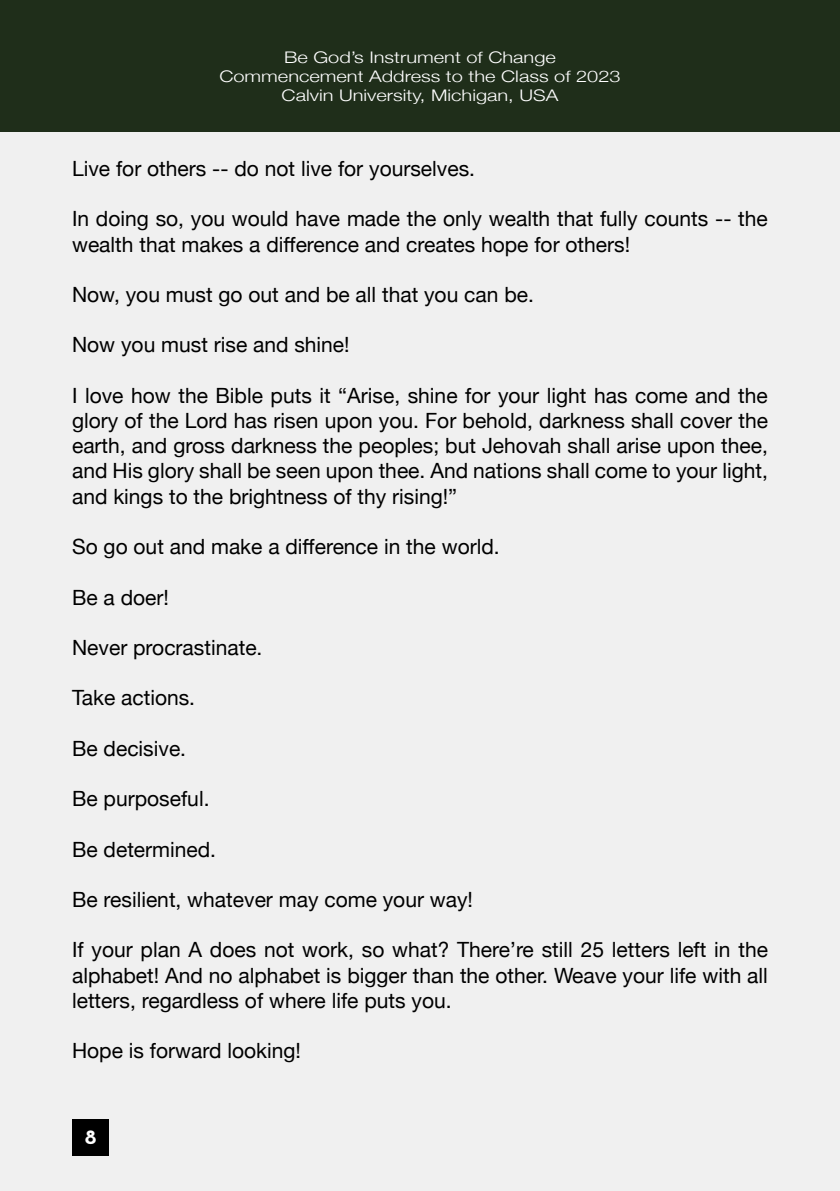
<style>
.page{position:relative;width:840px;height:1191px;background:#fff}
.page>*{position:absolute;margin:0;border:0;box-sizing:border-box;transform-origin:0 0}
.t1{font:21px/25.2px "Helvetica Neue";color:#000;text-align:justify}
.t2{font:700 18px "Pier Sans";color:#fff}
.t3{font:300 16px/19.2px "Helvetica Neue";color:#fff;text-align:center;scale:1.25 1}
</style>
<div class="page">
<div style="left:0;top:0;width:839px;height:132px;background:#1f2e1a"></div>
<hr style="left:839px;top:132px;width:1px;height:1059px;background:#000">
<div style="left:0;top:132px;width:839px;height:1059px;background:#f0f0f0"></div>
<div style="left:72px;top:1119px;width:37px;height:36px;background:#000"></div>
<p class="t3" style="left:219px;top:46px;width:322px">Be God’s Instrument of Change<br>Commencement Address to the Class of 2023<br>Calvin University, Michigan, USA</p>
<p class="t1" style="left:72px;top:157px;width:404px">Live for others -- do not live for yourselves.</p>
<p class="t1" style="left:72px;top:207px;width:697px">In doing so, you would have made the only wealth that fully counts -- the</p>
<p class="t1" style="left:72px;top:233px;width:559px">wealth that makes a difference and creates hope for others!</p>
<p class="t1" style="left:72px;top:283px;width:463px">Now, you must go out and be all that you can be.</p>
<p class="t1" style="left:72px;top:333px;width:279px">Now you must rise and shine!</p>
<p class="t1" style="left:72px;top:384px;width:697px">I love how the Bible puts it “Arise, shine for your light has come and the</p>
<p class="t1" style="left:72px;top:409px;width:697px">glory of the Lord has risen upon you. For behold, darkness shall cover the earth, and gross darkness the peoples; but Jehovah shall arise upon thee, and His glory shall be seen upon thee. And nations shall come to your light,</p>
<p class="t1" style="left:72px;top:485px;width:386px">and kings to the brightness of thy rising!”</p>
<p class="t1" style="left:72px;top:535px;width:429px">So go out and make a difference in the world.</p>
<p class="t1" style="left:72px;top:585px;width:98px">Be a doer!</p>
<p class="t1" style="left:72px;top:636px;width:192px">Never procrastinate.</p>
<p class="t1" style="left:72px;top:686px;width:124px">Take actions.</p>
<p class="t1" style="left:72px;top:737px;width:115px">Be decisive.</p>
<p class="t1" style="left:72px;top:787px;width:139px">Be purposeful.</p>
<p class="t1" style="left:72px;top:837px;width:145px">Be determined.</p>
<p class="t1" style="left:72px;top:888px;width:402px">Be resilient, whatever may come your way!</p>
<p class="t1" style="left:72px;top:938px;width:697px">If your plan A does not work, so what? There’re still 25 letters left in the</p>
<p class="t1" style="left:72px;top:963px;width:697px">alphabet! And no alphabet is bigger than the other. Weave your life with all letters, regardless of where life puts you.</p>
<p class="t1" style="left:72px;top:1039px;width:230px">Hope is forward looking!</p>
<p class="t2" style="left:85px;top:1125px;width:13px">8</p>
</div>
